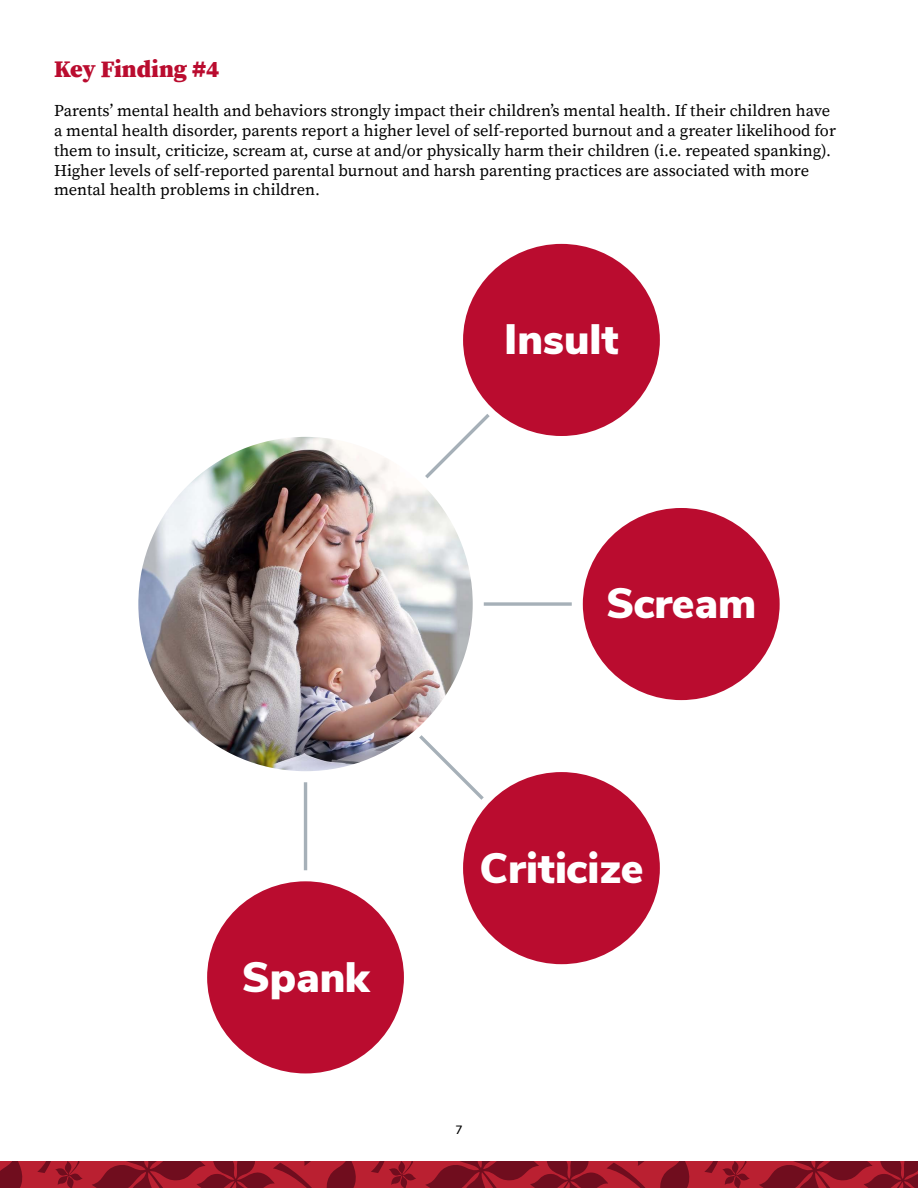
<style>
.page{position:relative;width:918px;height:1188px;background:#fff}
.page>*{position:absolute;margin:0;border:0;box-sizing:border-box;transform-origin:0 0}
.t1{font:900 42.45px "Buckeye Sans 2";color:#fff}
.t2{font:900 24px "Buckeye Serif 2";color:#ba0c2f}
.t3{font:16.5px/19.8px "Buckeye Serif 2";color:#000}
.t4{font:600 12px "Buckeye Sans 2";color:#000}
</style>
<div class="page">
<svg style="left:0;top:1161px;width:918px;height:27px;background:#961627"></svg>
<img style="left:138px;top:437px;width:335px;height:334px;border-radius:167px">
<div style="left:463px;top:244px;width:197px;height:192px;background:#ba0c2f;border-radius:50%"></div>
<div style="left:583px;top:508px;width:197px;height:192px;background:#ba0c2f;border-radius:50%"></div>
<div style="left:463px;top:772px;width:197px;height:192px;background:#ba0c2f;border-radius:50%"></div>
<svg style="left:484px;top:602px;width:88px;height:4px"></svg>
<svg style="left:425px;top:414px;width:65px;height:65px"></svg>
<svg style="left:419px;top:735px;width:65px;height:65px"></svg>
<hr style="left:304px;top:782px;width:3px;height:88px;background:#a6b0b8">
<div style="left:207px;top:881px;width:197px;height:192px;background:#ba0c2f;border-radius:50%"></div>
<h2 class="t2" style="left:54px;top:55px;width:167px">Key Finding #4</h2>
<p class="t3" style="left:54px;top:101px;width:783px">Parents’ mental health and behaviors strongly impact their children’s mental health. If their children have a mental health disorder, parents report a higher level of self-reported burnout and a greater likelihood for them to insult, criticize, scream at, curse at and/or physically harm their children (i.e. repeated spanking).<br>Higher levels of self-reported parental burnout and harsh parenting practices are associated with more mental health problems in children.</p>
<h1 class="t1" style="left:504px;top:313px;width:116px">Insult</h1>
<h1 class="t1" style="left:606px;top:577px;width:151px">Scream</h1>
<h1 class="t1" style="left:242px;top:950px;width:129px">Spank</h1>
<h1 class="t1" style="left:479px;top:841px;width:165px">Criticize</h1>
<p class="t4" style="left:455px;top:1122px;width:9px">7</p>
</div>
